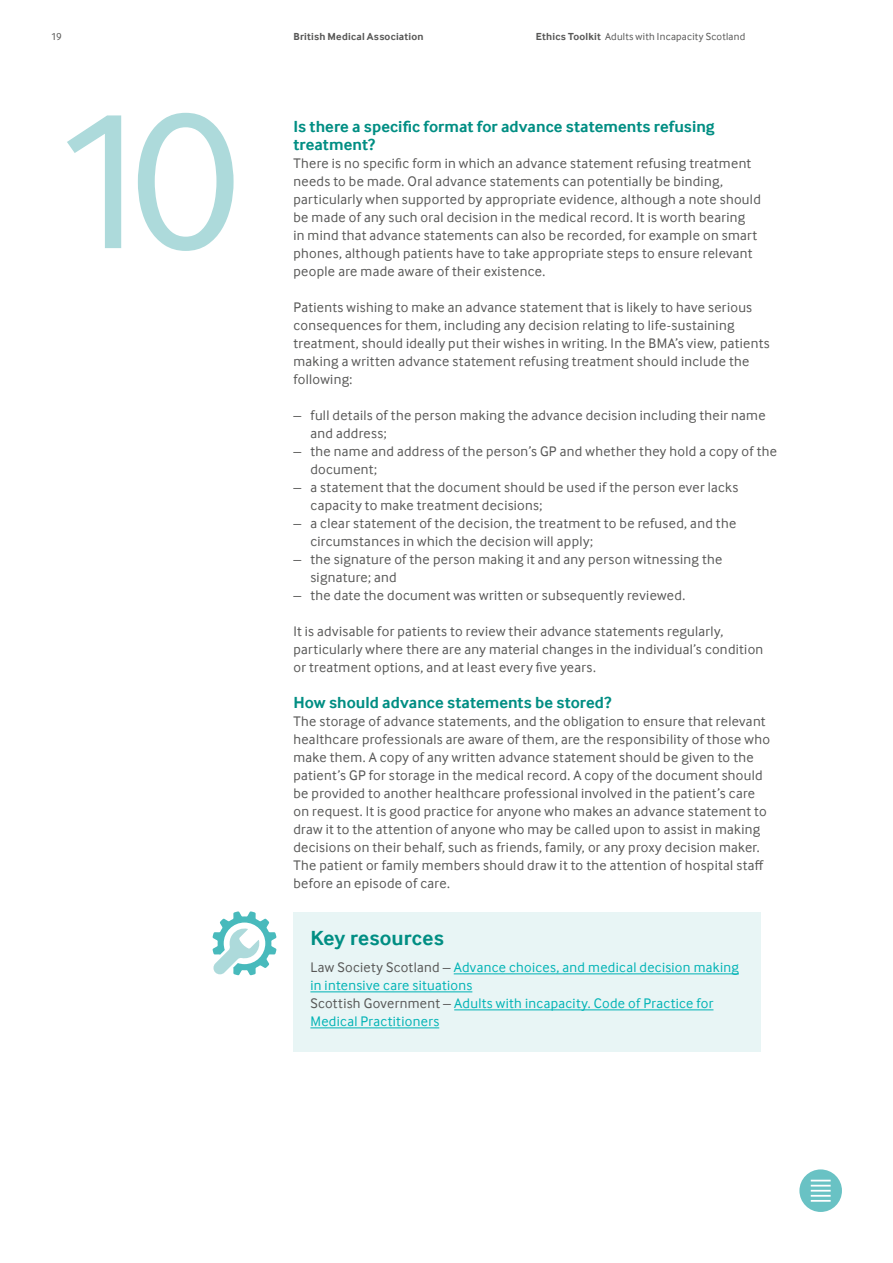
<style>
.page{position:relative;width:893px;height:1263px;background:#fff}
.page>*{position:absolute;margin:0;border:0;box-sizing:border-box;transform-origin:0 0}
.t1{font:201px "Inter Face";color:#addadb}
.t2{font:700 21px "Inter Face";letter-spacing:.01em;color:#008e83}
.t3{font:700 16.5px/18px "Inter Face";letter-spacing:.005em;color:#008e83}
.t4{font:14.25px/18px "Inter Face";letter-spacing:.02em;color:#575756}
.t5{font:14.25px/18px "Inter Face";letter-spacing:.02em;color:#00b3b5}
.t6{font:10.5px "Inter Face";letter-spacing:.025em;color:#575756}
.t7{font:700 10.5px "Inter Face";letter-spacing:.02em;color:#575756}
.s1{font-weight:700}
.s2{color:#575756}
</style>
<div class="page">
<div style="left:799px;top:1169px;width:43px;height:43px;background:#69c2c4;border-radius:50%"></div>
<svg style="left:811px;top:1180px;width:20px;height:11px"></svg>
<hr style="left:811px;top:1195px;width:20px;height:2px;background:#fff">
<hr style="left:811px;top:1200px;width:20px;height:2px;background:#fff">
<div style="left:293px;top:912px;width:468px;height:140px;background:#e8f5f5"></div>
<hr style="left:454px;top:973px;width:285px;height:1px;background:#00b3b5">
<hr style="left:310px;top:991px;width:162px;height:1px;background:#00b3b5">
<hr style="left:454px;top:1009px;width:259px;height:1px;background:#00b3b5">
<hr style="left:310px;top:1027px;width:129px;height:1px;background:#00b3b5">
<svg style="left:213px;top:911px;width:63px;height:64px"></svg>
<p class="t6" style="left:51px;top:31px;width:12px">19</p>
<p class="t7" style="left:293px;top:30px;width:132px">British Medical Association</p>
<p class="t6" style="left:536px;top:31px;width:211px"><span class="s1">Ethics Toolkit</span> Adults with Incapacity Scotland</p>
<h1 class="t1" style="left:51px;top:67px;width:190px">10</h1>
<p class="t3" style="left:293px;top:117px;width:423px">Is there a specific format for advance statements refusing treatment?</p>
<p class="t4" style="left:293px;top:154px;width:469px">There is no specific form in which an advance statement refusing treatment needs to be made. Oral advance statements can potentially be binding, particularly when supported by appropriate evidence, although a note should be made of any such oral decision in the medical record. It is worth bearing<br>in mind that advance statements can also be recorded, for example on smart phones, although patients have to take appropriate steps to ensure relevant people are made aware of their existence.</p>
<p class="t4" style="left:293px;top:298px;width:478px">Patients wishing to make an advance statement that is likely to have serious consequences for them, including any decision relating to life-sustaining treatment, should ideally put their wishes in writing. In the BMA’s view, patients making a written advance statement refusing treatment should include the following:</p>
<p class="t4" style="left:310px;top:406px;width:457px;text-indent:-17px">– full details of the person making the advance decision including their name and address;</p>
<p class="t4" style="left:310px;top:442px;width:468px;text-indent:-17px">– the name and address of the person’s GP and whether they hold a copy of the document;</p>
<p class="t4" style="left:310px;top:478px;width:429px;text-indent:-17px">– a statement that the document should be used if the person ever lacks capacity to make treatment decisions;</p>
<p class="t4" style="left:310px;top:514px;width:427px;text-indent:-17px">– a clear statement of the decision, the treatment to be refused, and the circumstances in which the decision will apply;</p>
<p class="t4" style="left:310px;top:550px;width:413px;text-indent:-17px">– the signature of the person making it and any person witnessing the signature; and</p>
<p class="t4" style="left:293px;top:586px;width:393px">– the date the document was written or subsequently reviewed.</p>
<p class="t4" style="left:293px;top:622px;width:471px">It is advisable for patients to review their advance statements regularly, particularly where there are any material changes in the individual’s condition or treatment options, and at least every five years.</p>
<p class="t3" style="left:293px;top:693px;width:319px">How should advance statements be stored?</p>
<p class="t4" style="left:293px;top:712px;width:478px">The storage of advance statements, and the obligation to ensure that relevant healthcare professionals are aware of them, are the responsibility of those who make them. A copy of any written advance statement should be given to the patient’s GP for storage in the medical record. A copy of the document should be provided to another healthcare professional involved in the patient’s care on request. It is good practice for anyone who makes an advance statement to draw it to the attention of anyone who may be called upon to assist in making decisions on their behalf, such as friends, family, or any proxy decision maker.<br>The patient or family members should draw it to the attention of hospital staff before an episode of care.</p>
<h2 class="t2" style="left:310px;top:926px;width:135px">Key resources</h2>
<p class="t5" style="left:310px;top:958px;width:430px"><span class="s2">Law Society Scotland –</span> Advance choices, and medical decision making in intensive care situations<br><span class="s2">Scottish Government –</span> Adults with incapacity. Code of Practice for Medical Practitioners</p>
</div>
